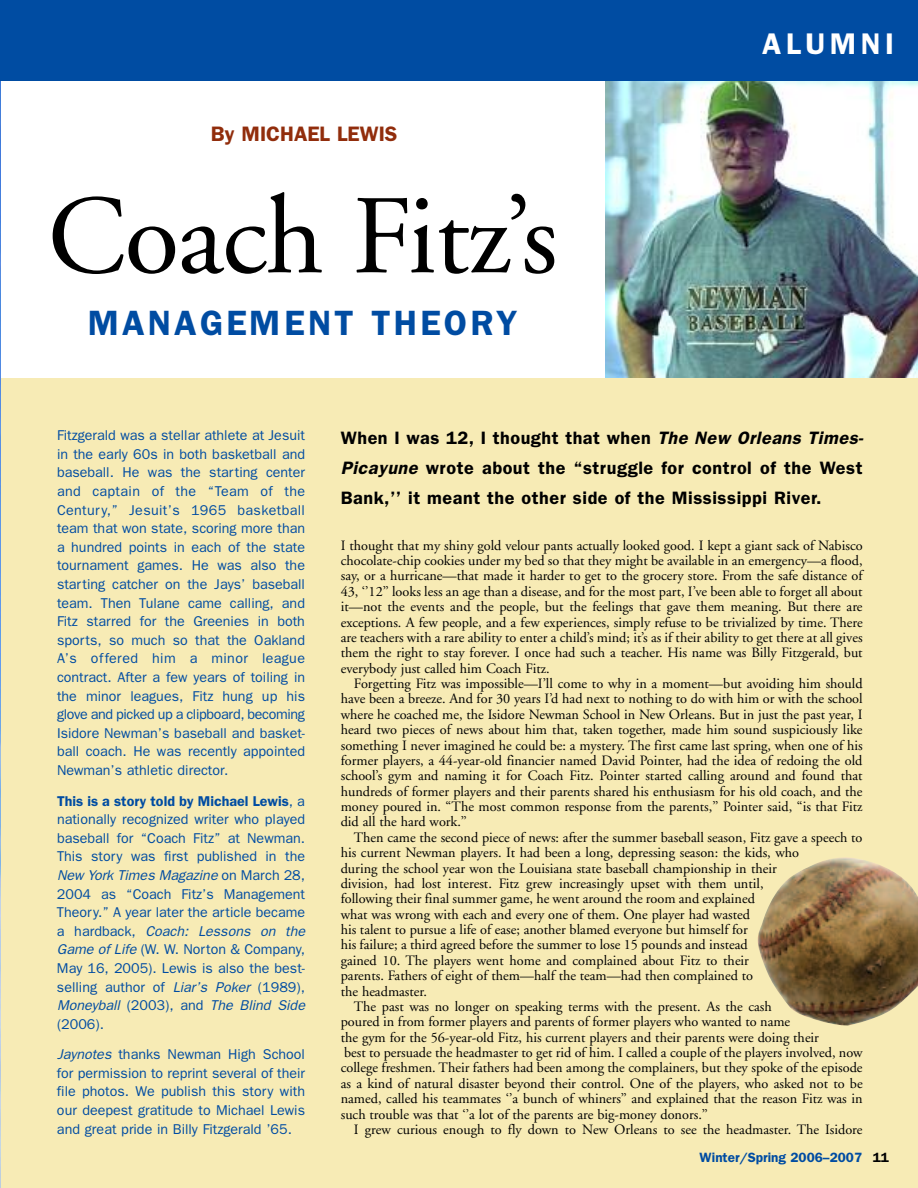
<style>
.page{position:relative;width:918px;height:1188px;background:#fff}
.page>*{position:absolute;margin:0;border:0;box-sizing:border-box;transform-origin:0 0}
.t1{font:112.05px "Adobe Garamond";letter-spacing:-.01em;color:#000}
.t2{font:600 35.25px "Franklin Gothic";letter-spacing:.09em;color:#004ca2}
.t3{font:600 30px "Franklin Gothic";letter-spacing:.15em;color:#fff}
.t4{font:600 21px "Franklin Gothic";color:#912d0c}
.t5{font:600 18px/30px "Franklin Gothic";letter-spacing:.03em;color:#000}
.t6{font:14.25px/15.5px "Adobe Garamond";color:#000;text-align:justify}
.t7{font:14.25px/18.6px "Franklin Gothic";color:#004ca2;text-align:justify}
.t8{font:600 13.5px "Franklin Gothic";color:#004ca2}
.s1{font-weight:600}
.s2{font-style:italic}
.s3{color:#000}
</style>
<div class="page">
<div style="left:0;top:378px;width:918px;height:810px;background:#f7ebb5"></div>
<img style="left:0;top:81px;width:1px;height:1107px">
<img style="left:605px;top:81px;width:313px;height:297px">
<div style="left:0;top:0;width:918px;height:81px;background:#004ca2"></div>
<img style="left:758px;top:858px;width:160px;height:168px">
<h3 class="t4" style="left:211px;top:122px;width:188px">By MICHAEL LEWIS</h3>
<h1 class="t1" style="left:48px;top:192px;width:511px">Coach Fitz’s</h1>
<h2 class="t2" style="left:88px;top:302px;width:431px">MANAGEMENT THEORY</h2>
<h3 class="t3" style="left:762px;top:26px;width:133px">ALUMNI</h3>
<p class="t7" style="left:57px;top:426px;width:250px">Fitzgerald was a stellar athlete at Jesuit in the early 60s in both basketball and baseball. He was the starting center and captain of the “Team of the Century,” Jesuit’s 1965 basketball team that won state, scoring more than a hundred points in each of the state tournament games. He was also the starting catcher on the Jays’ baseball team. Then Tulane came calling, and Fitz starred for the Greenies in both sports, so much so that the Oakland A’s offered him a minor league contract. After a few years of toiling in the minor leagues, Fitz hung up his glove and picked up a clipboard, becoming Isidore Newman’s baseball and basket&shy;ball coach. He was recently appointed Newman’s athletic director.</p>
<p class="t7" style="left:57px;top:791px;width:252px;text-align:left"><span class="s1">This is a story told by Michael Lewis</span>, a nationally recognized writer who played baseball for “Coach Fitz” at Newman.<br>This story was first published in the <span class="s2">New York Times Magazine</span> on Mar ch 28, 2004 as “Coach Fitz’s Management Theory.” A year later the article became a har dback, <span class="s2">Coach: Lessons on the Game of Life</span> (W. W. Norton &amp; Company, May 16, 2005). Lewis is also the best&shy;selling author of <span class="s2">Liar’s Poker</span> (1989), <span class="s2">Moneyball</span> (2003), and <span class="s2">The Blind Side </span>(2006).</p>
<p class="t7" style="left:57px;top:1045px;width:250px"><span class="s2">Jaynotes</span> thanks Newman High School for permission to reprint several of their file photos. We publish this story with our deepest gratitude to Michael Lewis and great pride in Billy Fitzgerald ’65.</p>
<p class="t5" style="left:341px;top:423px;width:526px">When I was 12, I thought that when <span class="s2">The New Orleans Times-<br>Picayune</span> wrote about the “struggle for control of the West<br>Bank,’’ it meant the other side of the Mississippi River.</p>
<p class="t6" style="left:341px;top:539px;width:523px">I thought that my shiny gold velour pants actually looked good. I kept a giant sack of Nabisco chocolate-chip cookies under my bed so that they might be available in an emergency—a flood, say, or a hurricane—that made it harder to get to the grocery store. From the safe distance of 43, ‘’12’’ looks less an age than a disease, and for the most part, I’ve been able to forget all about it—not the events and the people, but the feelings that gave them meaning. But there are exceptions. A few people, and a few experiences, simply refuse to be trivialized by time. There are teachers with a rare ability to enter a child’s mind; it’s as if their ability to get there at all gives them the right to stay forever. I once had such a teacher. His name was Billy Fitzgerald, but everybody just called him Coach Fitz.</p>
<p class="t6" style="left:341px;top:677px;width:524px;text-indent:13px">Forgetting Fitz was impossible—I’ll come to why in a moment—but avoiding him should have been a breeze. And for 30 years I’d had next to nothing to do with him or with the school where he coached me, the Isidore Newman School in New Orleans. But in just the past year, I heard two pieces of news about him that, taken together, made him sound suspiciously like something I never imagined he could be: a mystery. The first came last spring, when one of his former players, a 44-year-old financier named David Pointer, had the idea of redoing the old school’s gym and naming it for Coach Fitz. Pointer started calling around and found that hundreds of former players and their parents shared his enthusiasm for his old coach, and the money poured in. “The most common response from the parents,’’ Pointer said, “is that Fitz did all the hard work.’’</p>
<p class="t6" style="left:354px;top:831px;width:510px">Then came the second piece of news: after the summer baseball season, Fitz gave a speech to</p>
<p class="t6" style="left:341px;top:846px;width:460px">his current Newman players. It had been a long, depressing season: the kids, who</p>
<p class="t6" style="left:341px;top:862px;width:438px">during the school year won the Louisiana state baseball championship in their</p>
<p class="t6" style="left:341px;top:877px;width:424px">division, had lost interest. Fitz grew increasingly upset with them until,</p>
<p class="t6" style="left:341px;top:892px;width:416px">following their final summer game, he went around the room and explained</p>
<p class="t6" style="left:341px;top:908px;width:411px">what was wrong with each and every one of them. One player had wasted</p>
<p class="t6" style="left:341px;top:923px;width:409px">his talent to pursue a life of ease; another blamed everyone but himself for</p>
<p class="t6" style="left:341px;top:938px;width:409px">his failure; a third agreed before the summer to lose 15 pounds and instead</p>
<p class="t6" style="left:341px;top:954px;width:410px">gained 10. The players went home and complained about Fitz to their</p>
<p class="t6" style="left:341px;top:969px;width:414px">parents. Fathers of eight of them—half the team—had then complained to</p>
<p class="t6" style="left:341px;top:985px;width:88px">the headmaster.</p>
<p class="t6" style="left:354px;top:1000px;width:420px">The past was no longer on speaking terms with the present. As the cash</p>
<p class="t6" style="left:341px;top:1015px;width:451px">poured in from former players and parents of former players who wanted to name</p>
<p class="t6" style="left:341px;top:1031px;width:480px">the gym for the 56-year-old Fitz, his current players and their parents were doing their</p>
<p class="t6" style="left:344px;top:1046px;width:520px">best to persuade the headmaster to get rid of him. I called a couple of the players involved, now</p>
<p class="t6" style="left:341px;top:1061px;width:523px">college freshmen. Their fathers had been among the complainers, but they spoke of the episode</p>
<p class="t6" style="left:341px;top:1077px;width:523px">as a kind of natural disaster beyond their control. One of the players, who asked not to be</p>
<p class="t6" style="left:341px;top:1092px;width:523px">named, called his teammates ‘’a bunch of whiners’’ and explained that the reason Fitz was in</p>
<p class="t6" style="left:341px;top:1108px;width:369px">such trouble was that ‘’a lot of the parents are big-money donors.’’</p>
<p class="t6" style="left:354px;top:1123px;width:510px">I grew curious enough to fly down to New Orleans to see the headmaster. The Isidore</p>
<p class="t8" style="left:700px;top:1149px;width:191px">Winter/Spring 2006–2007 <span class="s3">11</span></p>
</div>
